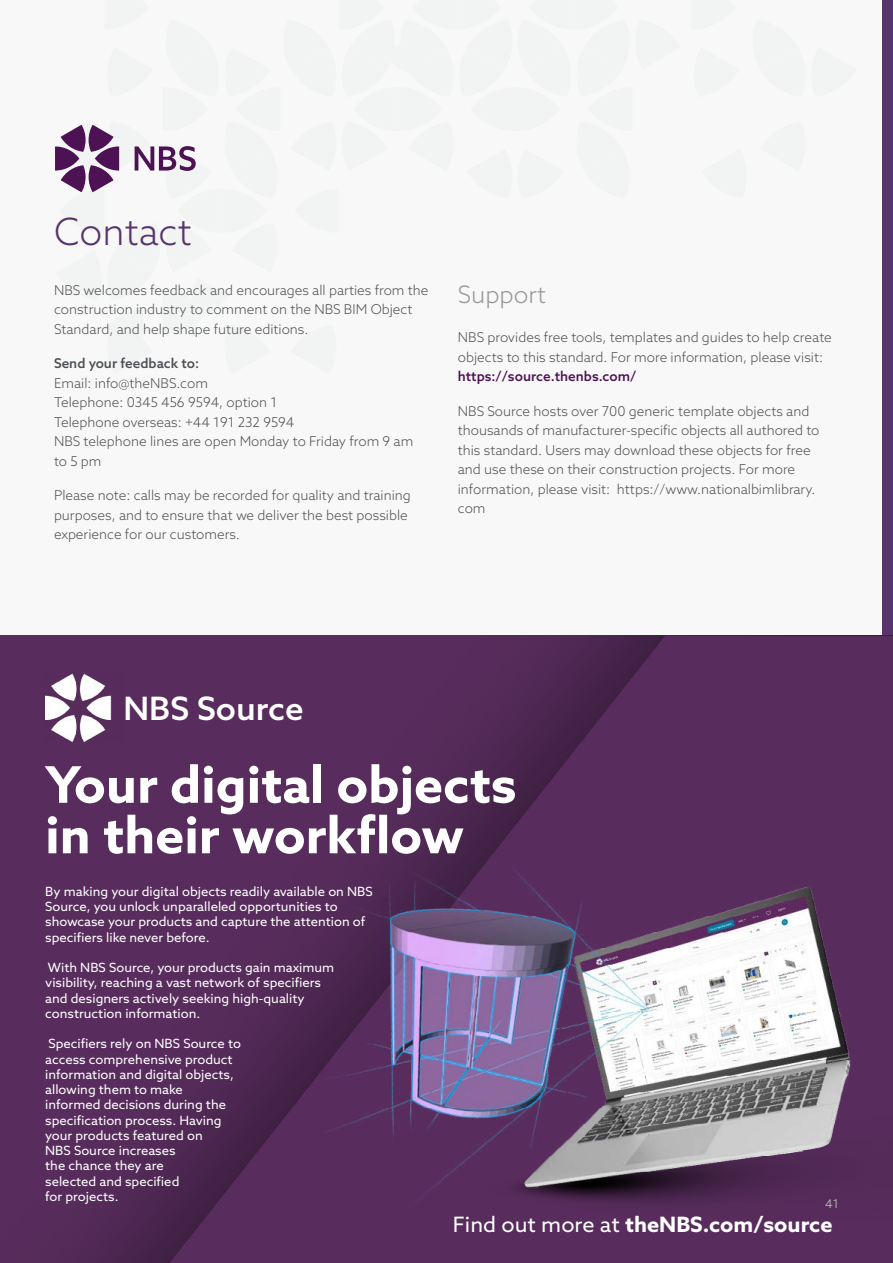
<style>
.page{position:relative;width:893px;height:1263px;background:#f8f8f8}
.page>*{position:absolute;margin:0;border:0;box-sizing:border-box;transform-origin:0 0}
.t1{font:700 50.55px/50.6px "Azo Sans";color:#fff}
.t2{font:300 37.5px "Azo Sans";color:#57356c}
.t3{font:500 32.25px "Azo Sans";color:#fff}
.t4{font:300 24px "Azo Sans";color:#989898}
.t5{font:700 21.15px "Azo Sans";color:#fff}
.t6{font:300 13.5px/19.5px "Azo Sans";color:#4d5053}
.t7{font:500 13.5px "Azo Sans";color:#4d1254}
.t8{font:500 13.5px "Azo Sans";color:#4d5053}
.t9{font:12.75px/15.3px "Azo Sans";color:#fff}
.t10{font:300 12px "Azo Sans";color:#d1d1d1}
.s1{font-weight:400}
</style>
<div class="page">
<div style="left:882px;top:0;width:11px;height:1263px;background:#57356c"></div>
<div style="left:0;top:636px;width:893px;height:627px;background:#582d5d"></div>
<svg style="left:170px;top:636px;width:495px;height:626px"></svg>
<img style="left:273px;top:789px;width:578px;height:473px">
<img style="left:45px;top:674px;width:67px;height:67px">
<svg style="left:55px;top:124px;width:141px;height:69px"></svg>
<h2 class="t2" style="left:54px;top:208px;width:139px">Contact</h2>
<p class="t6" style="left:54px;top:280px;width:376px">NBS welcomes feedback and encourages all parties from the construction industry to comment on the NBS BIM Object<br>Standard, and help shape future editions.</p>
<p class="t8" style="left:54px;top:355px;width:147px">Send your feedback to:</p>
<p class="t6" style="left:54px;top:373px;width:361px">Email: info@theNBS.com<br>Telephone: 0345 456 9594, option 1<br>Telephone overseas: +44 191 232 9594<br>NBS telephone lines are open Monday to Friday from 9 am to 5 pm</p>
<p class="t6" style="left:54px;top:486px;width:358px">Please note: calls may be recorded for quality and training purposes, and to ensure that we deliver the best possible experience for our customers.</p>
<h3 class="t4" style="left:458px;top:279px;width:90px">Support</h3>
<p class="t6" style="left:458px;top:328px;width:375px">NBS provides free tools, templates and guides to help create objects to this standard. For more information, please visit:</p>
<p class="t7" style="left:458px;top:368px;width:180px">https://source.thenbs.com/</p>
<p class="t6" style="left:458px;top:401px;width:363px">NBS Source hosts over 700 generic template objects and thousands of manufacturer-specific objects all authored to this standard. Users may download these objects for free and use these on their construction projects. For more information, please visit: https://www.nationalbimlibrary. com</p>
<h3 class="t3" style="left:124px;top:687px;width:182px">NBS Source</h3>
<h1 class="t1" style="left:45px;top:758px;width:473px">Your digital objects in their workflow</h1>
<p class="t9" style="left:45px;top:883px;width:329px">By making your digital objects readily available on NBS Source, you unlock unparalleled opportunities to showcase your products and capture the attention of specifiers like never before.</p>
<p class="t9" style="left:45px;top:960px;width:291px">With NBS Source, your products gain maximum visibility, reaching a vast network of specifiers and designers actively seeking high-quality construction information.</p>
<p class="t9" style="left:45px;top:1036px;width:197px">Specifiers rely on NBS Source to access comprehensive product information and digital objects, allowing them to make informed decisions during the specification process. Having your products featured on<br>NBS Source increases<br>the chance they are<br>selected and specified<br>for projects.</p>
<p class="t10" style="left:825px;top:1195px;width:15px">41</p>
<h3 class="t5" style="left:453px;top:1210px;width:381px"><span class="s1">Find out more at</span> theNBS.com/source</h3>
</div>
